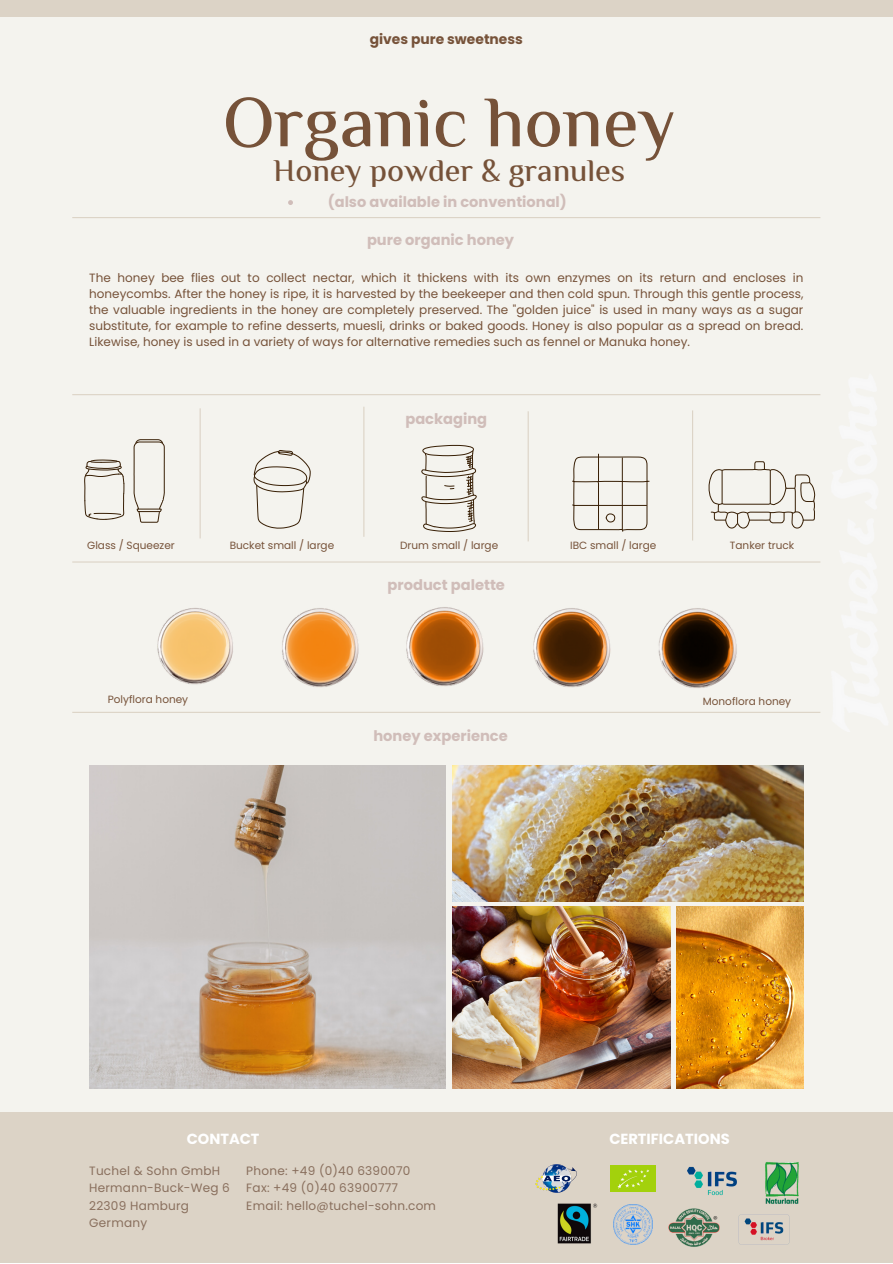
<style>
.page{position:relative;width:893px;height:1264px;background:#fff}
.page>*{position:absolute;margin:0;border:0;box-sizing:border-box;transform-origin:0 0}
.t1{font:500 72.15px "El Messiri";color:#765239}
.t2{font:500 31.65px "El Messiri";color:#765239}
.t3{font:700 14.7px "Poppins";color:#d0bdb9}
.t4{font:700 14.7px "Poppins";color:#fff}
.t5{font:700 14.55px "Poppins";color:#d0bdb9}
.t6{font:700 13.8px "Poppins";color:#765239}
.t7{font:12px/16px "Poppins";color:#765239;text-align:justify}
.t8{font:12px/17.1px "Poppins";letter-spacing:.02em;color:#896f5d}
.t9{font:10.5px "Poppins";color:#765239}
</style>
<div class="page">
<div style="left:0;top:0;width:892px;height:1262px;background:#f4f3ee"></div>
<img style="left:89px;top:765px;width:357px;height:323px">
<img style="left:452px;top:906px;width:218px;height:182px">
<img style="left:452px;top:765px;width:351px;height:136px">
<img style="left:676px;top:906px;width:127px;height:182px">
<hr style="left:363px;top:406px;width:1px;height:131px;background:#dcd3c6">
<hr style="left:72px;top:394px;width:748px;height:1px;background:#dcd3c6">
<hr style="left:72px;top:217px;width:748px;height:1px;background:#dcd3c6">
<hr style="left:72px;top:561px;width:748px;height:1px;background:#dcd3c6">
<hr style="left:72px;top:711px;width:748px;height:2px;background:#dcd3c6">
<div style="left:0;top:0;width:892px;height:16px;background:#dcd3c6"></div>
<hr style="left:527px;top:411px;width:1px;height:130px;background:#dcd3c6">
<hr style="left:199px;top:408px;width:2px;height:130px;background:#dcd3c6">
<hr style="left:692px;top:410px;width:1px;height:130px;background:#dcd3c6">
<svg style="left:84px;top:459px;width:40px;height:61px"></svg>
<svg style="left:133px;top:439px;width:32px;height:84px"></svg>
<svg style="left:253px;top:450px;width:58px;height:79px"></svg>
<svg style="left:572px;top:454px;width:78px;height:78px"></svg>
<svg style="left:421px;top:444px;width:56px;height:88px"></svg>
<svg style="left:708px;top:461px;width:106px;height:68px"></svg>
<div style="left:0;top:1112px;width:892px;height:150px;background:#dcd3c6"></div>
<img style="left:535px;top:1164px;width:42px;height:29px">
<img style="left:610px;top:1165px;width:45px;height:26px">
<img style="left:687px;top:1166px;width:50px;height:30px">
<img style="left:738px;top:1214px;width:52px;height:31px">
<img style="left:613px;top:1204px;width:39px;height:39px">
<img style="left:557px;top:1203px;width:41px;height:41px">
<img style="left:668px;top:1208px;width:52px;height:39px">
<svg style="left:288px;top:200px;width:5px;height:5px"></svg>
<img style="left:157px;top:608px;width:76px;height:77px">
<img style="left:282px;top:608px;width:77px;height:80px">
<img style="left:533px;top:608px;width:78px;height:80px">
<img style="left:406px;top:607px;width:78px;height:80px">
<img style="left:658px;top:608px;width:79px;height:80px">
<img style="left:765px;top:1162px;width:34px;height:42px">
<p class="t6" style="left:370px;top:30px;width:155px">gives pure sweetness</p>
<p class="t1" style="left:223px;top:79px;width:454px">Organic honey</p>
<p class="t2" style="left:273px;top:152px;width:353px">Honey powder &amp; granules</p>
<p class="t5" style="left:328px;top:192px;width:240px">(also available in conventional)</p>
<p class="t3" style="left:367px;top:229px;width:149px">pure organic honey</p>
<p class="t7" style="left:89px;top:270px;width:715px">The honey bee flies out to collect nectar, which it thickens with its own enzymes on its return and encloses in honeycombs. After the honey is ripe, it is harvested by the beekeeper and then cold spun. Through this gentle process, the valuable ingredients in the honey are completely preserved. The "golden juice" is used in many ways as a sugar substitute, for example to refine desserts, muesli, drinks or baked goods. Honey is also popular as a spread on bread.<br>Likewise, honey is used in a variety of ways for alternative remedies such as fennel or Manuka honey.</p>
<p class="t3" style="left:405px;top:408px;width:83px">packaging</p>
<p class="t9" style="left:87px;top:538px;width:89px">Glass / Squeezer</p>
<p class="t9" style="left:230px;top:538px;width:106px">Bucket small / large</p>
<p class="t9" style="left:400px;top:538px;width:99px">Drum small / large</p>
<p class="t9" style="left:570px;top:538px;width:88px">IBC small / large</p>
<p class="t9" style="left:729px;top:538px;width:66px">Tanker truck</p>
<p class="t3" style="left:387px;top:575px;width:119px">product palette</p>
<p class="t9" style="left:108px;top:692px;width:82px">Polyflora honey</p>
<p class="t9" style="left:702px;top:694px;width:90px">Monoflora honey</p>
<p class="t3" style="left:373px;top:725px;width:136px">honey experience</p>
<p class="t4" style="left:187px;top:1128px;width:74px">CONTACT</p>
<p class="t4" style="left:609px;top:1128px;width:122px">CERTIFICATIONS</p>
<p class="t8" style="left:89px;top:1162px;width:132px">Tuchel &amp; Sohn GmbH</p>
<p class="t8" style="left:89px;top:1179px;width:142px">Hermann-Buck-Weg 6</p>
<p class="t8" style="left:89px;top:1196px;width:101px">22309 Hamburg<br>Germany</p>
<p class="t8" style="left:246px;top:1162px;width:166px">Phone: +49 (0)40 6390070</p>
<p class="t8" style="left:246px;top:1179px;width:153px">Fax: +49 (0)40 63900777</p>
<p class="t8" style="left:246px;top:1196px;width:191px">Email: hello@tuchel-sohn.com</p>
</div>
